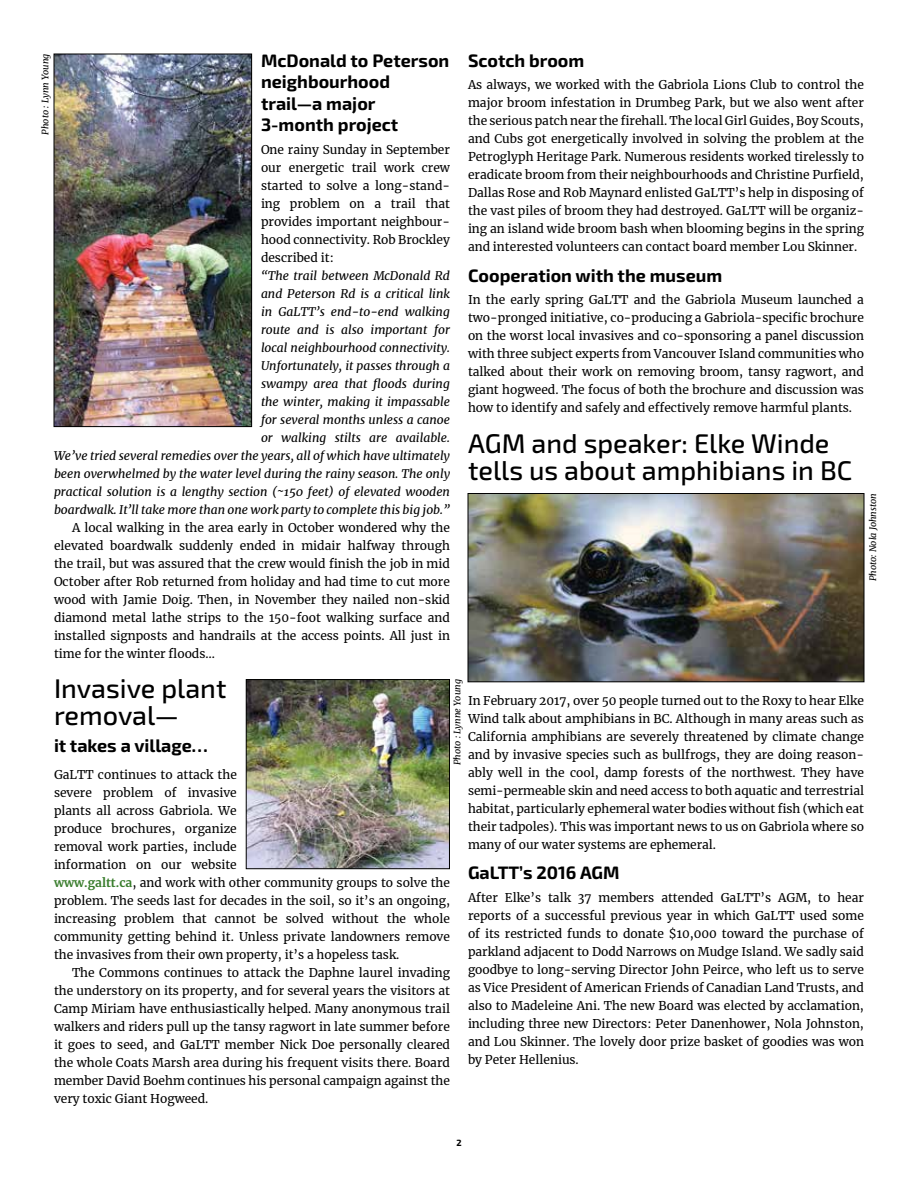
<style>
.page{position:relative;width:918px;height:1188px;background:#fff}
.page>*{position:absolute;margin:0;border:0;box-sizing:border-box;transform-origin:0 0}
.t1{font:500 27px/27px "Exo 2.0";color:#000}
.t2{font:700 18px/21.6px "Exo 2.0";color:#000}
.t3{font:12px/18px "Merriweather";color:#000;text-align:justify}
.t4{font:italic 12px/18px "Merriweather";color:#000;text-align:right}
.t5{font:italic 9px "Merriweather";color:#000}
.t6{font:700 9px "Exo 2.0";color:#000}
.s1{font-weight:700;color:#387c2b}
</style>
<div class="page">
<img style="left:470px;top:495px;width:392px;height:185px">
<div style="left:468px;top:493px;width:396px;height:189px;border:1px solid #000"></div>
<img style="left:56px;top:56px;width:194px;height:369px">
<div style="left:54px;top:54px;width:198px;height:373px;border:1px solid #000"></div>
<img style="left:248px;top:681px;width:200px;height:186px">
<div style="left:246px;top:679px;width:204px;height:190px;border:1px solid #000"></div>
<p class="t5" style="left:39px;top:135px;width:83px;rotate:-90deg">Photo : Lynn Young</p>
<h2 class="t2" style="left:468px;top:50px;width:118px">Scotch broom</h2>
<p class="t3" style="left:468px;top:75px;width:398px">As always, we worked with the Gabriola Lions Club to control the major broom infestation in Drumbeg Park, but we also went after the serious patch near the firehall. The local Girl Guides, Boy Scouts, and Cubs got energetically involved in solving the problem at the Petroglyph Heritage Park. Numerous residents worked tirelessly to eradicate broom from their neighbourhoods and Christine Purfield, Dallas Rose and Rob Maynard enlisted GaLTT’s help in disposing of the vast piles of broom they had destroyed. GaLTT will be organiz&shy;ing an island wide broom bash when blooming begins in the spring and interested volunteers can contact board member Lou Skinner.</p>
<h2 class="t2" style="left:468px;top:265px;width:256px">Cooperation with the museum</h2>
<p class="t3" style="left:468px;top:291px;width:398px">In the early spring GaLTT and the Gabriola Museum launched a two-pronged initiative, co-producing a Gabriola-specific brochure on the worst local invasives and co-sponsoring a panel discussion with three subject experts from Vancouver Island communities who talked about their work on removing broom, tansy ragwort, and giant hogweed. The focus of both the brochure and discussion was how to identify and safely and effectively remove harmful plants.</p>
<h1 class="t1" style="left:468px;top:430px;width:386px">AGM and speaker: Elke Winde tells us about amphibians in BC</h1>
<h2 class="t2" style="left:261px;top:50px;width:190px">McDonald to Peterson neighbourhood trail—a major<br>3-month project</h2>
<p class="t3" style="left:261px;top:140px;width:191px">One rainy Sunday in September our energetic trail work crew started to solve a long-stand&shy;ing problem on a trail that provides important neighbour&shy;hood connectivity. Rob Brockley described it:</p>
<p class="t4" style="left:54px;top:266px;width:398px">“The trail between McDonald Rd<br>and Peterson Rd is a critical link<br>in GaLTT’s end-to-end walking<br>route and is also important for<br>local neighbourhood connectivity.<br>Unfortunately, it passes through a<br>swampy area that floods during<br>the winter, making it impassable<br>for several months unless a canoe<br>or walking stilts are available.<br>We’ve tried several remedies over the years, all of which have ultimately been overwhelmed by the water level during the rainy season. The only practical solution is a lengthy section (~150 feet) of elevated wooden boardwalk. It’ll take more than one work party to complete this big job.”</p>
<p class="t3" style="left:54px;top:518px;width:398px;text-indent:18px">A local walking in the area early in October wondered why the elevated boardwalk suddenly ended in midair halfway through the trail, but was assured that the crew would finish the job in mid October after Rob returned from holiday and had time to cut more wood with Jamie Doig. Then, in November they nailed non-skid diamond metal lathe strips to the 150-foot walking surface and installed signposts and handrails at the access points. All just in time for the winter floods…</p>
<h1 class="t1" style="left:54px;top:676px;width:174px">Invasive plant removal—</h1>
<h2 class="t2" style="left:54px;top:735px;width:155px">it takes a village…</h2>
<p class="t3" style="left:54px;top:765px;width:398px;text-align:left">GaLTT continues to attack the<br>severe problem of invasive<br>plants all across Gabriola. We<br>produce brochures, organize<br>removal work parties, include<br>information on our website<br><span class="s1">www.galtt.ca</span>, and work with other community groups to solve the problem. The seeds last for decades in the soil, so it’s an ongoing, increasing problem that cannot be solved without the whole community getting behind it. Unless private landowners remove the invasives from their own property, it’s a hopeless task.</p>
<p class="t3" style="left:54px;top:963px;width:398px;text-indent:18px">The Commons continues to attack the Daphne laurel invading the understory on its property, and for several years the visitors at Camp Miriam have enthusiastically helped. Many anonymous trail walkers and riders pull up the tansy ragwort in late summer before it goes to seed, and GaLTT member Nick Doe personally cleared the whole Coats Marsh area during his frequent visits there. Board member David Boehm continues his personal campaign against the very toxic Giant Hogweed.</p>
<p class="t5" style="left:867px;top:581px;width:90px;rotate:-90deg">Photo: Nola Johnston</p>
<p class="t5" style="left:451px;top:765px;width:88px;rotate:-90deg">Photo : Lynne Young</p>
<p class="t3" style="left:468px;top:691px;width:398px">In February 2017, over 50 people turned out to the Roxy to hear Elke Wind talk about amphibians in BC. Although in many areas such as California amphibians are severely threatened by climate change and by invasive species such as bullfrogs, they are doing reason&shy;ably well in the cool, damp forests of the northwest. They have semi-permeable skin and need access to both aquatic and terrestrial habitat, particularly ephemeral water bodies without fish (which eat their tadpoles). This was important news to us on Gabriola where so many of our water systems are ephemeral.</p>
<h2 class="t2" style="left:468px;top:863px;width:153px">GaLTT’s 2016 AGM</h2>
<p class="t3" style="left:468px;top:888px;width:398px">After Elke’s talk 37 members attended GaLTT’s AGM, to hear reports of a successful previous year in which GaLTT used some of its restricted funds to donate $10,000 toward the purchase of parkland adjacent to Dodd Narrows on Mudge Island. We sadly said goodbye to long-serving Director John Peirce, who left us to serve as Vice President of American Friends of Canadian Land Trusts, and also to Madeleine Ani. The new Board was elected by acclamation, including three new Directors: Peter Danenhower, Nola Johnston, and Lou Skinner. The lovely door prize basket of goodies was won by Peter Hellenius.</p>
<p class="t6" style="left:456px;top:1138px;width:7px">2</p>
</div>
